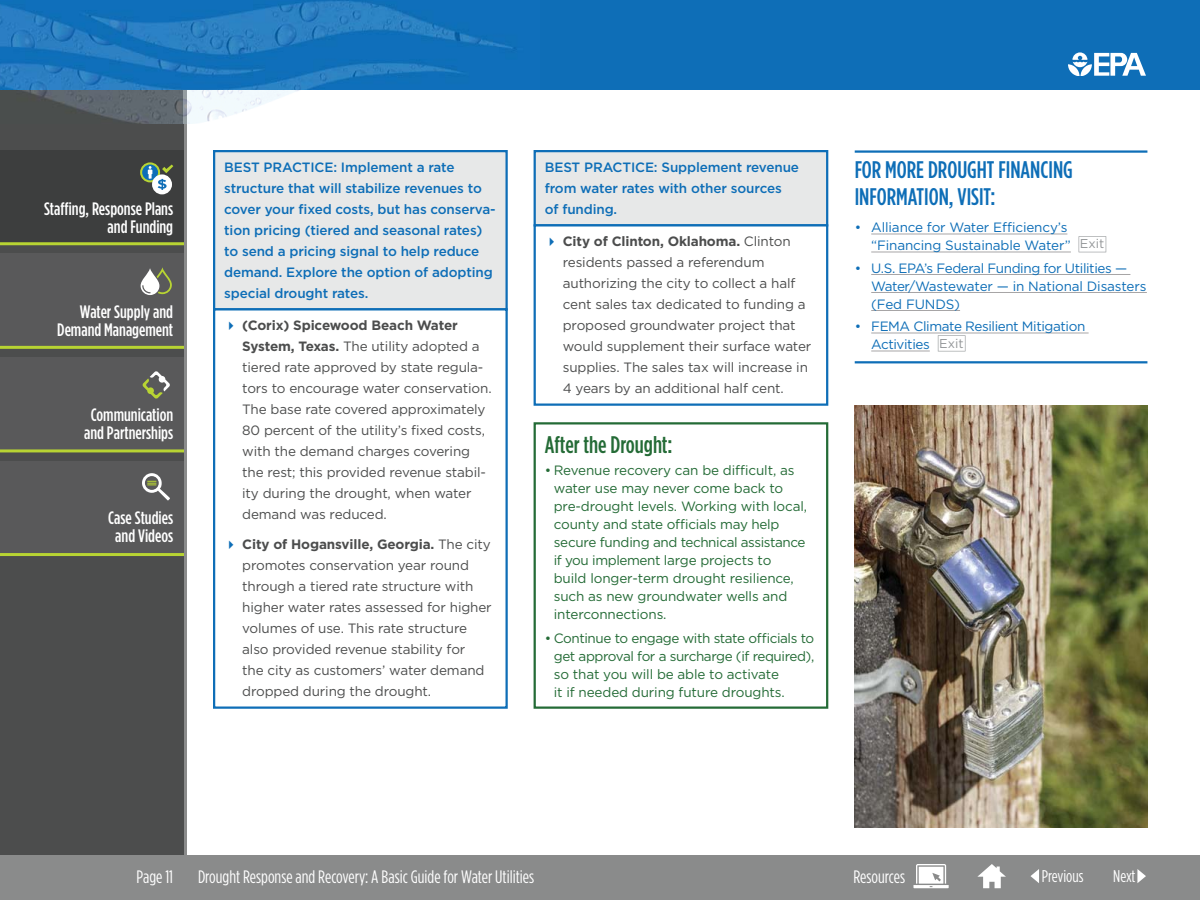
<style>
.page{position:relative;width:1200px;height:900px;background:#fff}
.page>*{position:absolute;margin:0;border:0;box-sizing:border-box;transform-origin:0 0}
.t1{font:500 24px/27px "Gotham Condensed";color:#0e6eb7}
.t2{font:500 24px "Gotham Condensed";color:#246b36}
.t3{font:500 18px/18px "Gotham Condensed";color:#fff;text-align:right}
.t4{font:18px "Gotham Condensed";color:#fff}
.t5{font:16.95px "Gotham Condensed";color:#fff}
.t6{font:13.5px/21px "Gotham";letter-spacing:-.01em;color:#4c4d4d}
.t7{font:13.5px/18px "Gotham";letter-spacing:-.02em;color:#246b36}
.t8{font:500 13.5px/21px "Gotham";letter-spacing:-.01em;color:#0e6eb7}
.t9{font:13.5px/18px "Gotham";letter-spacing:-.025em;color:#0e6eb7}
.s1{font-weight:700}
.s2{font-size:12.75px;color:#939698}
</style>
<div class="page">
<div style="left:0;top:90px;width:187px;height:810px;background:#4c4d4d"></div>
<div style="left:0;top:254px;width:184px;height:94px;background:#59595a"></div>
<hr style="left:855px;top:150px;width:292px;height:3px;background:#0e6eb7">
<hr style="left:871px;top:234px;width:196px;height:1px;background:#a7a5a6">
<hr style="left:871px;top:252px;width:200px;height:1px;background:#a7a5a6">
<hr style="left:871px;top:274px;width:259px;height:1px;background:#a7a5a6">
<hr style="left:871px;top:292px;width:276px;height:1px;background:#a7a5a6">
<hr style="left:871px;top:310px;width:89px;height:1px;background:#a7a5a6">
<hr style="left:871px;top:333px;width:218px;height:1px;background:#a7a5a6">
<hr style="left:855px;top:361px;width:292px;height:2px;background:#0e6eb7">
<hr style="left:871px;top:351px;width:59px;height:1px;background:#a7a5a6">
<div style="left:534px;top:422px;width:294px;height:287px;border:2px solid #246b36"></div>
<div style="left:214px;top:151px;width:293px;height:158px;background:#e7e8e8"></div>
<div style="left:213px;top:150px;width:295px;height:160px;border:2px solid #0e6eb7"></div>
<div style="left:213px;top:308px;width:295px;height:401px;border:2px solid #0e6eb7"></div>
<div style="left:535px;top:151px;width:292px;height:74px;background:#e7e8e8"></div>
<div style="left:534px;top:150px;width:294px;height:76px;border:2px solid #0e6eb7"></div>
<div style="left:534px;top:224px;width:294px;height:182px;border:2px solid #0e6eb7"></div>
<svg style="left:1079px;top:236px;width:27px;height:16px"></svg>
<svg style="left:938px;top:335px;width:27px;height:16px"></svg>
<div style="left:0;top:150px;width:184px;height:94px;background:#3d3e3e"></div>
<svg style="left:141px;top:163px;width:18px;height:18px"></svg>
<div style="left:140px;top:162px;width:20px;height:20px;border:2px solid #b8d433;border-radius:50%"></div>
<div style="left:153px;top:175px;width:18px;height:18px;background:#fff;border-radius:50%"></div>
<div style="left:152px;top:174px;width:20px;height:20px;border:2px solid #fff;border-radius:50%"></div>
<svg style="left:148px;top:166px;width:4px;height:13px"></svg>
<svg style="left:158px;top:179px;width:9px;height:11px"></svg>
<svg style="left:162px;top:165px;width:11px;height:8px"></svg>
<div style="left:0;top:357px;width:184px;height:95px;background:#59595a"></div>
<div style="left:0;top:461px;width:184px;height:94px;background:#59595a"></div>
<svg style="left:142px;top:473px;width:28px;height:28px"></svg>
<hr style="left:0;top:242px;width:185px;height:3px;background:#b8d433">
<hr style="left:0;top:346px;width:185px;height:3px;background:#b8d433">
<hr style="left:0;top:449px;width:185px;height:3px;background:#b8d433">
<hr style="left:0;top:553px;width:185px;height:3px;background:#b8d433">
<svg style="left:141px;top:267px;width:31px;height:28px"></svg>
<hr style="left:184px;top:90px;width:3px;height:810px;background:#8a8b8b">
<div style="left:0;top:0;width:1200px;height:90px;background:#0e6eb7"></div>
<svg style="left:1068px;top:52px;width:78px;height:24px"></svg>
<img style="left:0;top:1px;width:513px;height:123px">
<div style="left:0;top:855px;width:1200px;height:45px;background:#8a8b8b"></div>
<img style="left:855px;top:405px;width:292px;height:423px">
<svg style="left:142px;top:371px;width:28px;height:28px"></svg>
<svg style="left:913px;top:864px;width:36px;height:24px"></svg>
<svg style="left:977px;top:864px;width:29px;height:24px"></svg>
<svg style="left:1030px;top:869px;width:9px;height:14px"></svg>
<svg style="left:1137px;top:869px;width:9px;height:14px"></svg>
<p class="t3" style="left:44px;top:200px;width:131px">Staffing, Response Plans and Funding</p>
<p class="t3" style="left:57px;top:304px;width:117px">Water Supply and<br>Demand Management</p>
<p class="t3" style="left:84px;top:406px;width:91px;text-align:center">Communication and Partnerships</p>
<p class="t3" style="left:108px;top:510px;width:66px;text-align:center">Case Studies and Videos</p>
<p class="t8" style="left:224px;top:158px;width:273px">BEST PRACTICE: Implement a rate structure that will stabilize revenues to cover your fixed costs, but has conserva&shy;tion pricing (tiered and seasonal rates) to send a pricing signal to help reduce demand. Explore the option of adopting special drought rates.</p>
<p class="t6" style="left:242px;top:316px;width:251px"><span class="s1">(Corix) Spicewood Beach Water System, Texas.</span> The utility adopted a tiered rate approved by state regula&shy;tors to encourage water conservation.<br>The base rate covered approximately 80 percent of the utility’s fixed costs, with the demand charges covering the rest; this provided revenue stabil&shy;ity during the drought, when water demand was reduced.</p>
<p class="t6" style="left:242px;top:535px;width:251px"><span class="s1">City of Hogansville, Georgia.</span> The city promotes conservation year round through a tiered rate structure with higher water rates assessed for higher volumes of use. This rate structure also provided revenue stability for<br>the city as customers’ water demand dropped during the drought.</p>
<p class="t8" style="left:545px;top:158px;width:256px">BEST PRACTICE: Supplement revenue from water rates with other sources<br>of funding.</p>
<p class="t6" style="left:563px;top:232px;width:250px"><span class="s1">City of Clinton, Oklahoma.</span> Clinton residents passed a referendum authorizing the city to collect a half cent sales tax dedicated to funding a proposed groundwater project that would supplement their surface water supplies. The sales tax will increase in 4 years by an additional half cent.</p>
<p class="t2" style="left:545px;top:436px;width:129px">After the Drought:</p>
<p class="t7" style="left:554px;top:462px;width:255px;text-indent:-9px">• Revenue recovery can be difficult, as water use may never come back to pre-drought levels. Working with local, county and state officials may help secure funding and technical assistance if you implement large projects to build longer-term drought resilience, such as new groundwater wells and interconnections.</p>
<p class="t7" style="left:554px;top:630px;width:262px;text-indent:-9px">• Continue to engage with state officials to get approval for a surcharge (if required), so that you will be able to activate<br>it if needed during future droughts.</p>
<h2 class="t1" style="left:855px;top:157px;width:220px">FOR MORE DROUGHT FINANCING<br>INFORMATION, VISIT:</h2>
<p class="t9" style="left:871px;top:219px;width:235px;text-indent:-16px">• Alliance for Water Efficiency’s “Financing Sustainable Water” <span class="s2">Exit</span></p>
<p class="t9" style="left:871px;top:260px;width:277px;text-indent:-16px">• U.S. EPA’s Federal Funding for Utilities —<br>Water/Wastewater — in National Disasters (Fed FUNDS)</p>
<p class="t9" style="left:871px;top:318px;width:216px;text-indent:-16px">• FEMA Climate Resilient Mitigation<br>Activities <span class="s2">Exit</span></p>
<h2 class="t4" style="left:137px;top:870px;width:38px">Page 11</h2>
<h2 class="t4" style="left:198px;top:870px;width:338px">Drought Response and Recovery: A Basic Guide for Water Utilities</h2>
<p class="t4" style="left:853px;top:870px;width:53px">Resources</p>
<p class="t5" style="left:1042px;top:870px;width:43px">Previous</p>
<p class="t5" style="left:1113px;top:870px;width:24px">Next</p>
</div>
